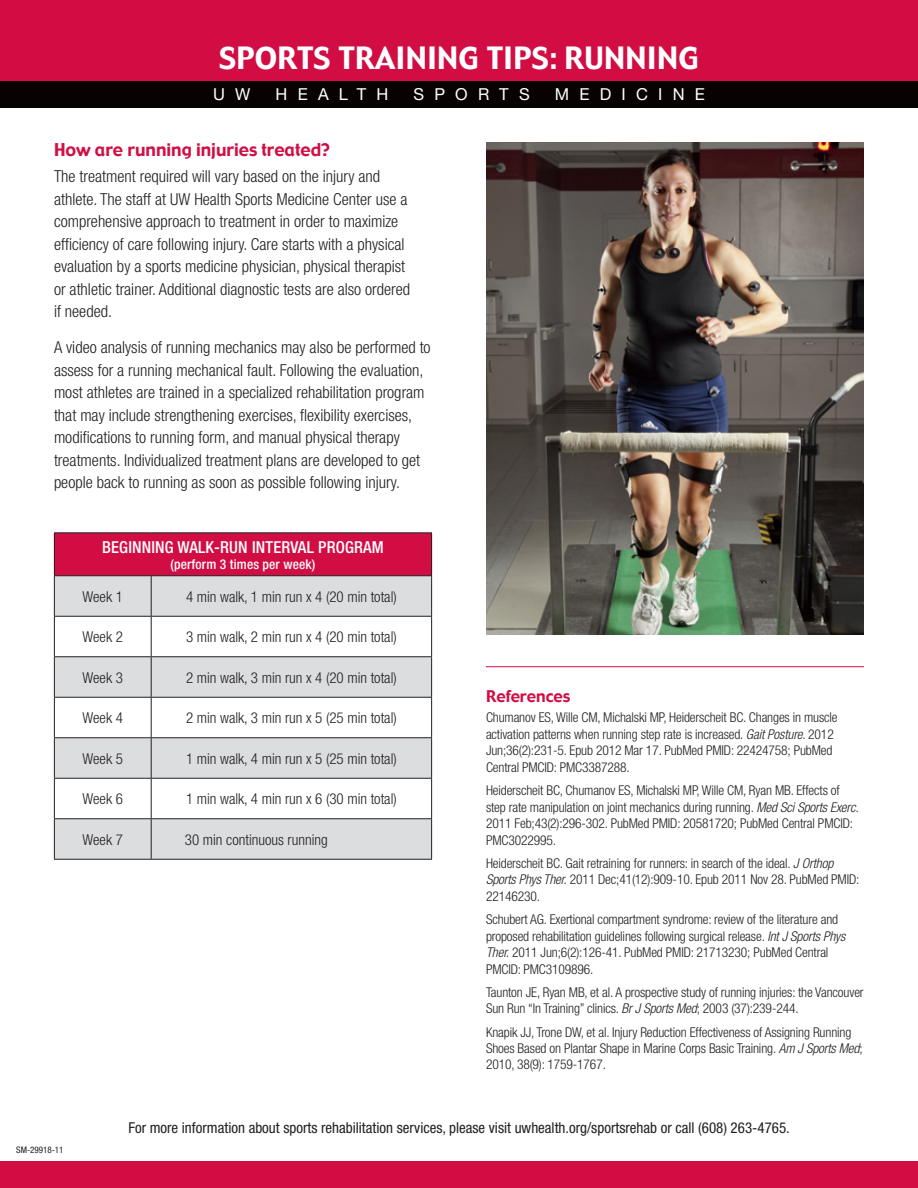
<style>
.page{position:relative;width:918px;height:1188px;background:#fff}
.page>*{position:absolute;margin:0;border:0;box-sizing:border-box;transform-origin:0 0}
.t1{font:30px "Gadget";letter-spacing:.01em;color:#fff}
.t2{font:17.25px "Gadget";color:#d20d44}
.t3{font:300 condensed 16.5px/22.5px "Helvetica Neue";color:#231f20}
.t4{font:500 condensed 16.5px "Helvetica Neue";letter-spacing:.01em;color:#fff}
.t5{font:16.5px "Helvetica Neue";letter-spacing:.62em;color:#fff}
.t6{font:15.75px "Gadget";color:#d20d44}
.t7{font:300 condensed 15px "Helvetica Neue";color:#231f20}
.t8{font:condensed 15px "Helvetica Neue";color:#231f20}
.t9{font:300 condensed 13.5px/16.5px "Helvetica Neue";letter-spacing:-.01em;color:#231f20}
.t10{font:500 condensed 13.5px "Helvetica Neue";letter-spacing:.01em;color:#fff}
.t11{font:condensed 9px "Helvetica Neue";color:#231f20}
.s1{font-style:italic}
</style>
<div class="page">
<div style="left:0;top:0;width:918px;height:81px;background:#d20d44"></div>
<div style="left:0;top:1161px;width:918px;height:27px;background:#d20d44"></div>
<div style="left:54px;top:533px;width:378px;height:43px;background:#d20d44"></div>
<svg style="left:55px;top:576px;width:376px;height:283px;fill:#dcdddf"></svg>
<hr style="left:54px;top:532px;width:97px;height:1px;background:#231f20">
<hr style="left:54px;top:533px;width:1px;height:42px;background:#231f20">
<hr style="left:151px;top:532px;width:281px;height:1px;background:#231f20">
<hr style="left:431px;top:533px;width:1px;height:42px;background:#231f20">
<hr style="left:54px;top:575px;width:97px;height:1px;background:#231f20">
<hr style="left:54px;top:576px;width:1px;height:40px;background:#231f20">
<hr style="left:151px;top:575px;width:281px;height:1px;background:#231f20">
<hr style="left:151px;top:576px;width:1px;height:40px;background:#231f20">
<hr style="left:431px;top:576px;width:1px;height:40px;background:#231f20">
<hr style="left:54px;top:616px;width:97px;height:1px;background:#231f20">
<hr style="left:54px;top:617px;width:1px;height:39px;background:#231f20">
<hr style="left:151px;top:616px;width:281px;height:1px;background:#231f20">
<hr style="left:151px;top:617px;width:1px;height:39px;background:#231f20">
<hr style="left:431px;top:617px;width:1px;height:39px;background:#231f20">
<hr style="left:54px;top:656px;width:97px;height:1px;background:#231f20">
<hr style="left:54px;top:657px;width:1px;height:40px;background:#231f20">
<hr style="left:151px;top:656px;width:281px;height:1px;background:#231f20">
<hr style="left:151px;top:657px;width:1px;height:40px;background:#231f20">
<hr style="left:431px;top:657px;width:1px;height:40px;background:#231f20">
<hr style="left:54px;top:697px;width:97px;height:1px;background:#231f20">
<hr style="left:54px;top:698px;width:1px;height:39px;background:#231f20">
<hr style="left:151px;top:697px;width:281px;height:1px;background:#231f20">
<hr style="left:151px;top:698px;width:1px;height:39px;background:#231f20">
<hr style="left:431px;top:698px;width:1px;height:39px;background:#231f20">
<hr style="left:54px;top:737px;width:97px;height:1px;background:#231f20">
<hr style="left:54px;top:738px;width:1px;height:40px;background:#231f20">
<hr style="left:151px;top:737px;width:281px;height:1px;background:#231f20">
<hr style="left:151px;top:738px;width:1px;height:40px;background:#231f20">
<hr style="left:431px;top:738px;width:1px;height:40px;background:#231f20">
<hr style="left:54px;top:778px;width:97px;height:1px;background:#231f20">
<hr style="left:54px;top:779px;width:1px;height:39px;background:#231f20">
<hr style="left:151px;top:778px;width:281px;height:1px;background:#231f20">
<hr style="left:151px;top:779px;width:1px;height:39px;background:#231f20">
<hr style="left:431px;top:779px;width:1px;height:39px;background:#231f20">
<hr style="left:54px;top:818px;width:97px;height:1px;background:#231f20">
<hr style="left:54px;top:819px;width:1px;height:40px;background:#231f20">
<hr style="left:151px;top:818px;width:281px;height:1px;background:#231f20">
<hr style="left:151px;top:819px;width:1px;height:40px;background:#231f20">
<hr style="left:431px;top:819px;width:1px;height:40px;background:#231f20">
<hr style="left:54px;top:859px;width:97px;height:1px;background:#231f20">
<hr style="left:151px;top:859px;width:281px;height:1px;background:#231f20">
<div style="left:0;top:81px;width:918px;height:27px;background:#080302"></div>
<hr style="left:486px;top:666px;width:378px;height:1px;background:#d20d44">
<img style="left:486px;top:142px;width:378px;height:492px">
<h1 class="t1" style="left:219px;top:39px;width:481px">Sports Training Tips: running</h1>
<p class="t5" style="left:213px;top:84px;width:39px">U W</p>
<p class="t5" style="left:276px;top:84px;width:114px">HEALTH</p>
<p class="t5" style="left:413px;top:84px;width:118px">SPORTS</p>
<p class="t5" style="left:555px;top:84px;width:152px">MEDICINE</p>
<p class="t2" style="left:54px;top:139px;width:277px">How are running injuries treated?</p>
<p class="t3" style="left:54px;top:165px;width:358px">The treatment required will vary based on the injury and athlete. The staff at UW Health Sports Medicine Center use a comprehensive approach to treatment in order to maximize efficiency of care following injury. Care starts with a physical evaluation by a sports medicine physician, physical therapist or athletic trainer. Additional diagnostic tests are also ordered if needed.</p>
<p class="t3" style="left:54px;top:336px;width:378px">A video analysis of running mechanics may also be performed to assess for a running mechanical fault. Following the evaluation, most athletes are trained in a specialized rehabilitation program that may include strengthening exercises, flexibility exercises, modifications to running form, and manual physical therapy treatments. Individualized treatment plans are developed to get people back to running as soon as possible following injury.</p>
<p class="t4" style="left:102px;top:537px;width:283px">BEGINNING WALK-RUN INTERVAL PROGRAM</p>
<p class="t10" style="left:171px;top:556px;width:146px">(perform 3 times per week)</p>
<p class="t7" style="left:83px;top:588px;width:42px">Week 1</p>
<p class="t7" style="left:186px;top:588px;width:212px">4 min walk, 1 min run x 4 (20 min total)</p>
<p class="t7" style="left:83px;top:629px;width:42px">Week 2</p>
<p class="t7" style="left:186px;top:629px;width:212px">3 min walk, 2 min run x 4 (20 min total)</p>
<p class="t7" style="left:83px;top:669px;width:42px">Week 3</p>
<p class="t7" style="left:186px;top:669px;width:212px">2 min walk, 3 min run x 4 (20 min total)</p>
<p class="t7" style="left:83px;top:710px;width:42px">Week 4</p>
<p class="t7" style="left:186px;top:710px;width:212px">2 min walk, 3 min run x 5 (25 min total)</p>
<p class="t7" style="left:83px;top:750px;width:42px">Week 5</p>
<p class="t7" style="left:186px;top:750px;width:212px">1 min walk, 4 min run x 5 (25 min total)</p>
<p class="t7" style="left:83px;top:791px;width:42px">Week 6</p>
<p class="t7" style="left:186px;top:791px;width:212px">1 min walk, 4 min run x 6 (30 min total)</p>
<p class="t7" style="left:83px;top:831px;width:42px">Week 7</p>
<p class="t7" style="left:185px;top:831px;width:144px">30 min continuous running</p>
<p class="t6" style="left:486px;top:686px;width:86px">References</p>
<p class="t9" style="left:486px;top:709px;width:353px">Chumanov ES, Wille CM, Michalski MP, Heiderscheit BC. Changes in muscle activation patterns when running step rate is increased. <span class="s1">Gait Posture</span>. 2012<br>Jun;36(2):231-5. Epub 2012 Mar 17. PubMed PMID: 22424758; PubMed Central PMCID: PMC3387288.</p>
<p class="t9" style="left:486px;top:782px;width:374px">Heiderscheit BC, Chumanov ES, Michalski MP, Wille CM, Ryan MB. Effects of step rate manipulation on joint mechanics during running. <span class="s1">Med Sci Sports Exerc.<br></span>2011 Feb;43(2):296-302. PubMed PMID: 20581720; PubMed Central PMCID:<br>PMC3022995.</p>
<p class="t9" style="left:486px;top:855px;width:375px">Heiderscheit BC. Gait retraining for runners: in search of the ideal. <span class="s1">J Orthop<br>Sports Phys Ther.</span> 2011 Dec;41(12):909-10. Epub 2011 Nov 28. PubMed PMID:<br>22146230.</p>
<p class="t9" style="left:486px;top:911px;width:361px">Schubert AG. Exertional compartment syndrome: review of the literature and proposed rehabilitation guidelines following surgical release. <span class="s1">Int J Sports Phys Ther.</span> 2011 Jun;6(2):126-41. PubMed PMID: 21713230; PubMed Central PMCID: PMC3109896.</p>
<p class="t9" style="left:486px;top:984px;width:379px">Taunton JE, Ryan MB, et al. A prospective study of running injuries: the Vancouver<br>Sun Run “In Training” clinics. <span class="s1">Br J Sports Med</span>; 2003 (37):239-244.</p>
<p class="t9" style="left:486px;top:1023px;width:378px">Knapik JJ, Trone DW, et al. Injury Reduction Effectiveness of Assigning Running<br>Shoes Based on Plantar Shape in Marine Corps Basic Training. <span class="s1">Am J Sports Med</span>;<br>2010, 38(9): 1759-1767.</p>
<p class="t11" style="left:16px;top:1145px;width:49px">SM-29918-11</p>
<p class="t8" style="left:129px;top:1119px;width:663px">For more information about sports rehabilitation services, please visit uwhealth.org/sportsrehab or call (608) 263-4765.</p>
</div>
